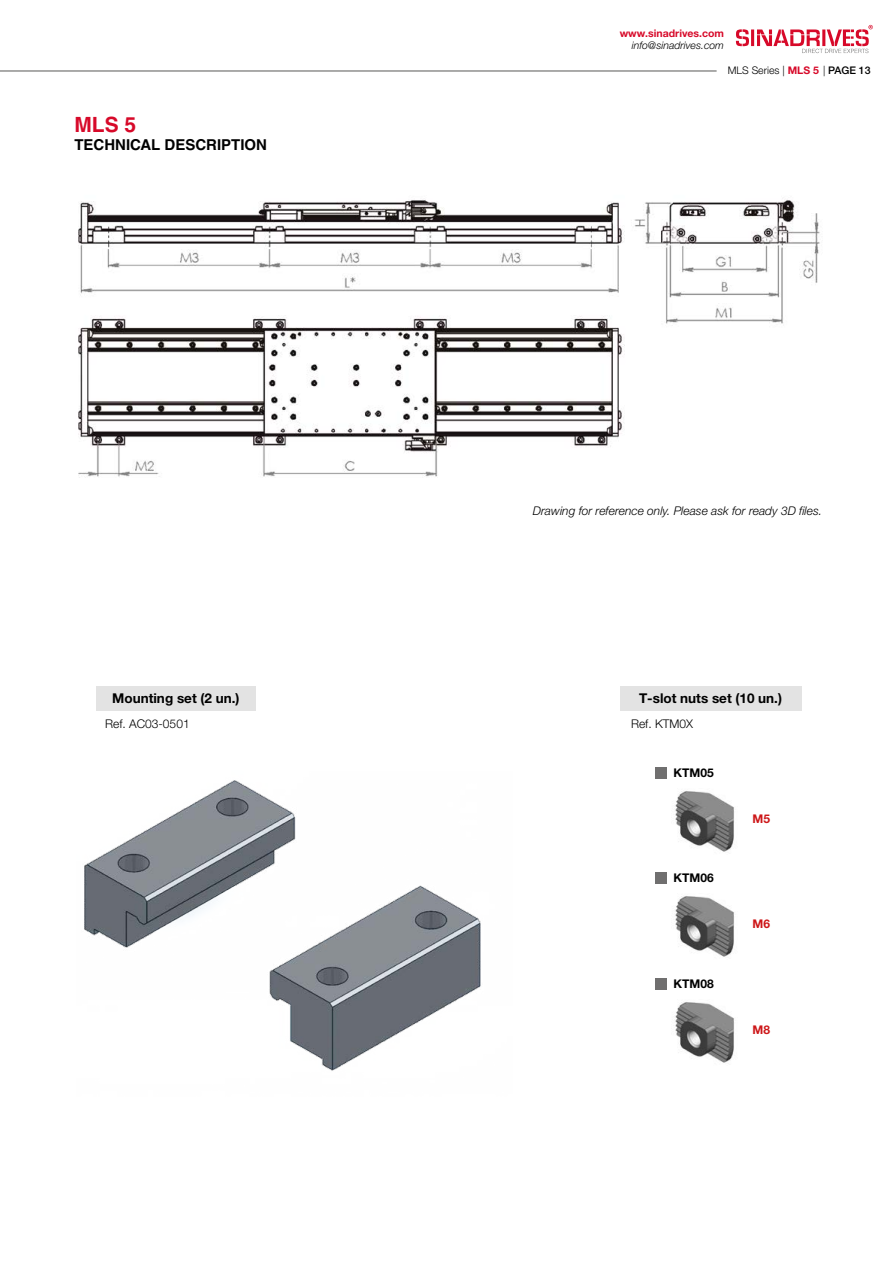
<style>
.page{position:relative;width:893px;height:1263px;background:#fff}
.page>*{position:absolute;margin:0;border:0;box-sizing:border-box;transform-origin:0 0}
.t1{font:700 21px "Helvetica LT Std";color:#d70929}
.t2{font:700 15px "Helvetica LT Std";color:#000}
.t3{font:700 13.5px "Helvetica Neue LT Pro";color:#000}
.t4{font:italic 300 12px "Helvetica Neue LT Pro";color:#000}
.t5{font:300 12px "Helvetica Neue LT Pro";color:#000}
.t6{font:700 12px "Helvetica Neue LT Pro";color:#000}
.t7{font:700 12px "Helvetica Neue LT Pro";color:#cd1719}
.t8{font:300 10.5px "Helvetica Neue LT Pro";color:#000}
.t9{font:italic 300 10.5px "Helvetica Neue LT Pro";color:#000}
.t10{font:700 10.5px "Helvetica Neue LT Pro";color:#d70929}
.s1{font-weight:700;color:#d70929}
.s2{font-weight:500}
</style>
<div class="page">
<hr style="left:0;top:71px;width:717px;height:1px;background:#575756">
<hr style="left:751px;top:29px;width:3px;height:17px;background:#d70929">
<svg style="left:736px;top:29px;width:13px;height:17px"></svg>
<svg style="left:757px;top:25px;width:116px;height:28px"></svg>
<img style="left:78px;top:198px;width:742px;height:280px">
<div style="left:655px;top:767px;width:11px;height:12px;background:#706f6f"></div>
<div style="left:655px;top:872px;width:11px;height:12px;background:#706f6f"></div>
<div style="left:655px;top:978px;width:11px;height:12px;background:#706f6f"></div>
<img style="left:675px;top:791px;width:59px;height:61px">
<img style="left:675px;top:896px;width:59px;height:61px">
<img style="left:675px;top:1002px;width:59px;height:61px">
<img style="left:84px;top:780px;width:397px;height:291px">
<div style="left:620px;top:686px;width:181px;height:25px;background:#e3e3e3"></div>
<div style="left:97px;top:686px;width:159px;height:25px;background:#e3e3e3"></div>
<p class="t10" style="left:620px;top:26px;width:106px">www.sinadrives.com</p>
<p class="t9" style="left:632px;top:39px;width:94px">info@sinadrives.com</p>
<h1 class="t1" style="left:74px;top:112px;width:63px">MLS 5</h1>
<p class="t2" style="left:74px;top:135px;width:194px">TECHNICAL DESCRIPTION</p>
<p class="t8" style="left:728px;top:64px;width:144px">MLS Series | <span class="s1">MLS 5</span> | <span class="s2">PAGE 13</span></p>
<p class="t4" style="left:533px;top:504px;width:291px">Drawing for reference only. Please ask for ready 3D files.</p>
<p class="t3" style="left:112px;top:689px;width:129px">Mounting set (2 un.)</p>
<p class="t3" style="left:639px;top:689px;width:145px">T-slot nuts set (10 un.)</p>
<p class="t5" style="left:105px;top:717px;width:86px">Ref. AC03-0501</p>
<p class="t5" style="left:631px;top:717px;width:64px">Ref. KTM0X</p>
<p class="t6" style="left:674px;top:765px;width:42px">KTM05</p>
<p class="t6" style="left:674px;top:870px;width:42px">KTM06</p>
<p class="t6" style="left:674px;top:976px;width:42px">KTM08</p>
<p class="t7" style="left:753px;top:812px;width:19px">M5</p>
<p class="t7" style="left:753px;top:916px;width:19px">M6</p>
<p class="t7" style="left:753px;top:1022px;width:19px">M8</p>
</div>
